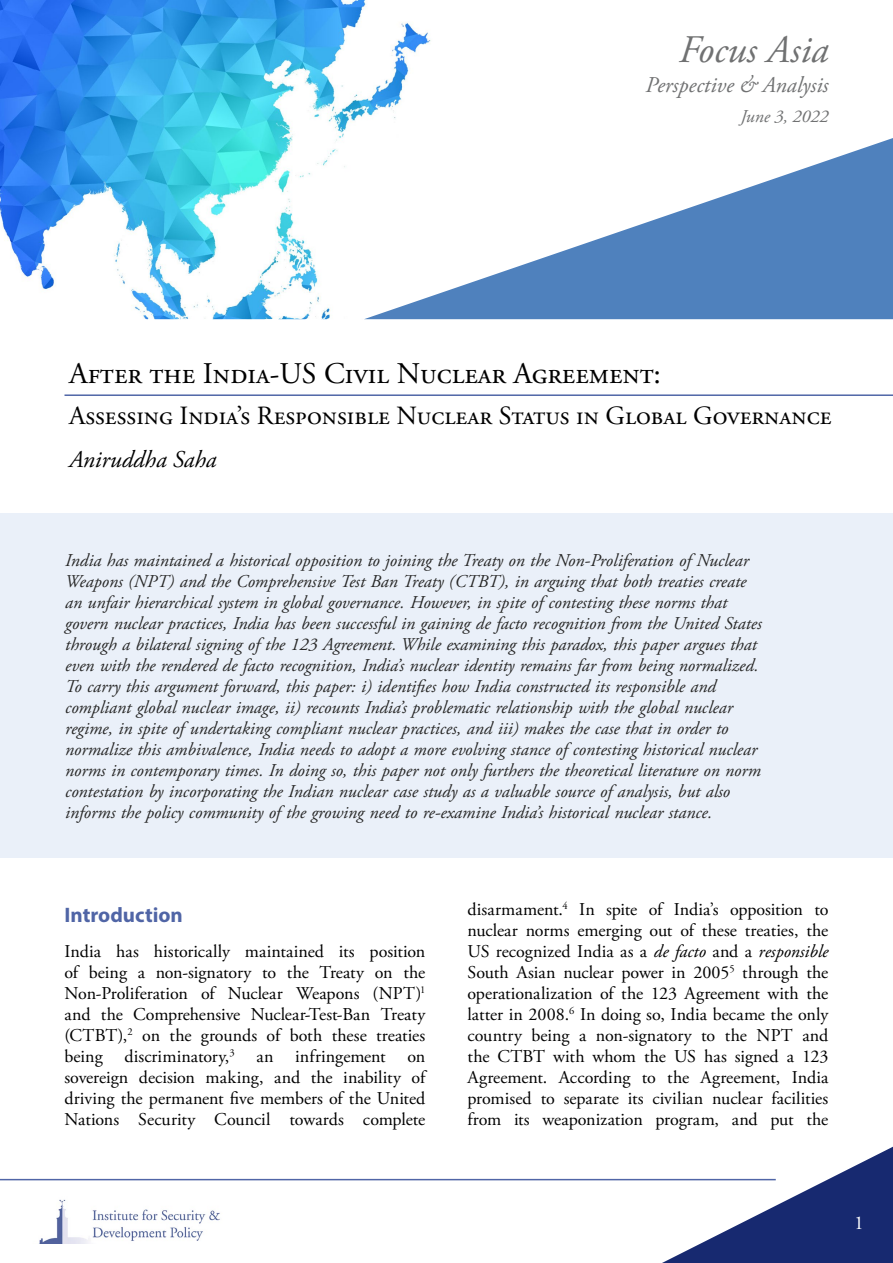
<style>
.page{position:relative;width:893px;height:1263px;background:#fff}
.page>*{position:absolute;margin:0;border:0;box-sizing:border-box;transform-origin:0 0}
.t1{font:italic 39px "Adobe Garamond Pro";color:#707172}
.Article_title{font:30px "Adobe Garamond Pro";color:#000}
.Article_title-2{font:26.25px "Adobe Garamond Pro";color:#000}
.Article_author{font:italic 24px "Adobe Garamond Pro";color:#000}
.t2{font:italic 22.5px "Adobe Garamond Pro";color:#707172}
.Paragraph_inline_hea{font:700 21px "Myriad Pro";color:#5065a6}
.t3{font:19.5px "Adobe Garamond Pro";color:#fff}
.t4{font:italic 18px/21px "Adobe Garamond Pro";color:#000}
.Body_text_14px_grid{font:18px/21px "Adobe Garamond Pro";letter-spacing:.005em;color:#000;text-align:justify}
.t5{font:italic 18px "Adobe Garamond Pro";color:#707172}
.s1{font-style:italic}
</style>
<div class="page">
<img style="left:0;top:0;width:431px;height:319px">
<svg style="left:364px;top:138px;width:529px;height:181px"></svg>
<svg style="left:637px;top:1146px;width:256px;height:117px"></svg>
<hr style="left:0;top:1179px;width:776px;height:1px;background:#5066a7">
<img style="left:39px;top:1199px;width:181px;height:44px">
<hr style="left:64px;top:394px;width:829px;height:2px;background:#5066a7">
<div style="left:0;top:513px;width:893px;height:345px;background:#e7eef8"></div>
<h1 class="t1" style="left:679px;top:26px;width:151px">Focus Asia</h1>
<p class="t2" style="left:646px;top:71px;width:184px">Perspective &amp; Analysis</p>
<p class="t5" style="left:740px;top:106px;width:90px">June 3, 2022</p>
<p class="Article_title" style="left:69px;top:355px;width:593px">After the India-US Civil Nuclear Agreement:</p>
<p class="Article_title-2" style="left:69px;top:399px;width:764px">Assessing India’s Responsible Nuclear Status in Global Governance</p>
<p class="Article_author" style="left:69px;top:445px;width:149px">Aniruddha Saha</p>
<p class="t4" style="left:65px;top:550px;width:698px">India has maintained a historical opposition to joining the Treaty on the Non-Proliferation of Nuclear Weapons (NPT) and the Comprehensive Test Ban Treaty (CTBT), in arguing that both treaties create an unfair hierarchical system in global governance. However, in spite of contesting these norms that govern nuclear practices, India has been successful in gaining de facto recognition from the United States through a bilateral signing of the 123 Agreement. While examining this paradox, this paper argues that even with the rendered de facto recognition, India’s nuclear identity remains far from being normalized.<br>To carry this argument forward, this paper: i) identifies how India constructed its responsible and compliant global nuclear image, ii) recounts India’s problematic relationship with the global nuclear regime, in spite of undertaking compliant nuclear practices, and iii) makes the case that in order to normalize this ambivalence, India needs to adopt a more evolving stance of contesting historical nuclear norms in contemporary times. In doing so, this paper not only furthers the theoretical literature on norm contestation by incorporating the Indian nuclear case study as a valuable source of analysis, but also informs the policy community of the growing need to re-examine India’s historical nuclear stance.</p>
<p class="Paragraph_inline_hea" style="left:64px;top:901px;width:120px">Introduction</p>
<p class="Body_text_14px_grid" style="left:64px;top:941px;width:364px">India has historically maintained its position of being a non-signatory to the Treaty on the Non-Proliferation of Nuclear Weapons (NPT)<sup>1 </sup>and the Comprehensive Nuclear-Test-Ban Treaty (CTBT),<sup>2</sup> on the grounds of both these treaties being discriminatory,<sup>3</sup> an infringement on sovereign decision making, and the inability of driving the permanent five members of the United Nations Security Council towards complete</p>
<p class="Body_text_14px_grid" style="left:467px;top:899px;width:362px">disarmament.<sup>4</sup> In spite of India’s opposition to nuclear norms emerging out of these treaties, the US recognized India as a <span class="s1">de facto</span> and a <span class="s1">responsible </span>South Asian nuclear power in 2005<sup>5</sup> through the operationalization of the 123 Agreement with the latter in 2008.<sup>6</sup> In doing so, India became the only country being a non-signatory to the NPT and the CTBT with whom the US has signed a 123<br>Agreement. According to the Agreement, India promised to separate its civilian nuclear facilities from its weaponization program, and put the</p>
<p class="t3" style="left:854px;top:1211px;width:11px">1</p>
</div>
